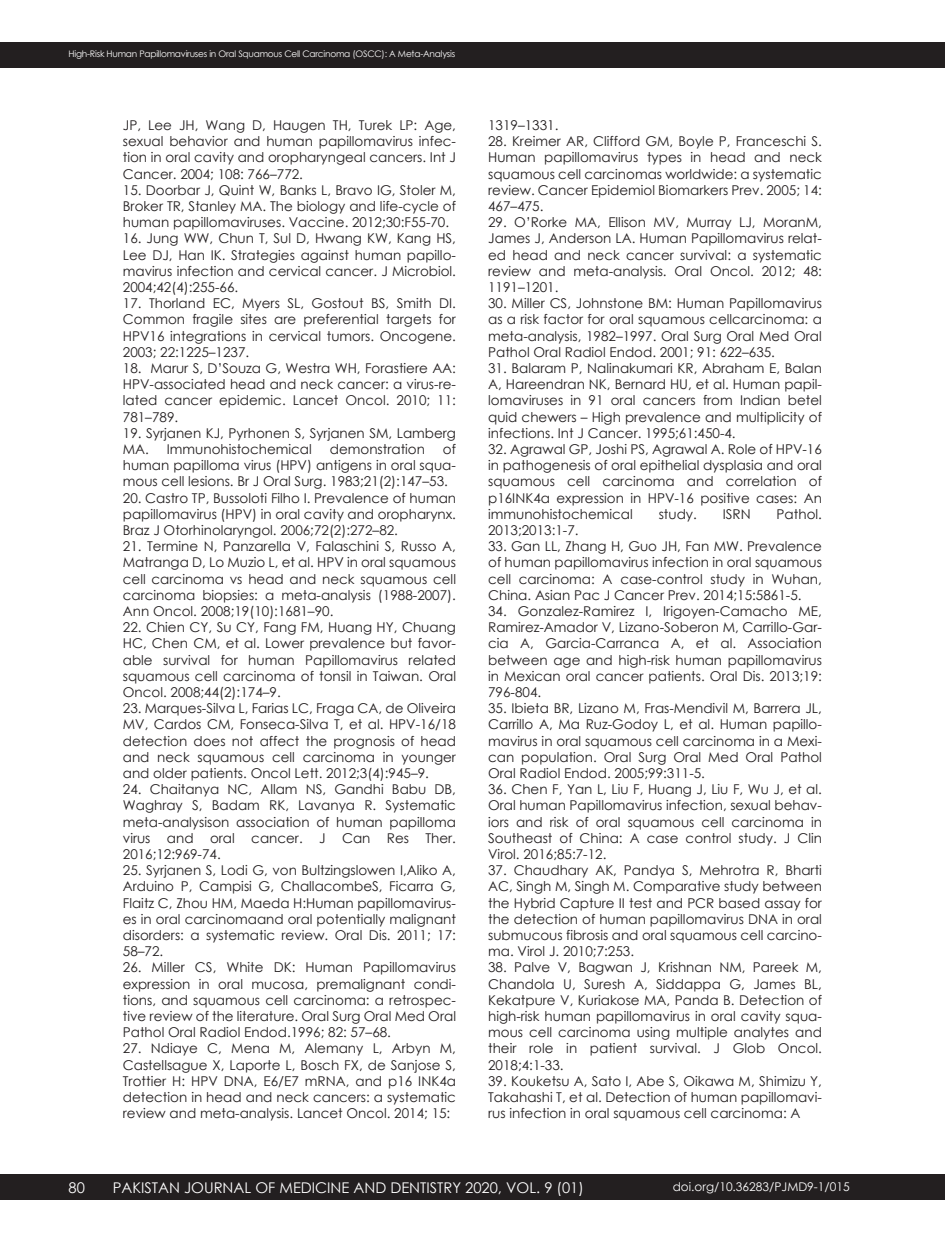
<style>
.page{position:relative;width:945px;height:1242px;background:#fff}
.page>*{position:absolute;margin:0;border:0;box-sizing:border-box;transform-origin:0 0}
.t1{font:14.7px "Century Gothic";color:#fff}
.t2{font:13.5px/16.2px "Century Gothic";color:#231f20;text-align:justify}
.t3{font:12px "Century Gothic";color:#fff}
.t4{font:9px "Century Gothic";letter-spacing:-.025em;color:#fff}
</style>
<div class="page">
<div style="left:0;top:42px;width:945px;height:26px;background:#231f20"></div>
<div style="left:0;top:1174px;width:945px;height:26px;background:#231f20"></div>
<p class="t4" style="left:69px;top:48px;width:388px">High-Risk Human Papillomaviruses in Oral Squamous Cell Carcinoma (OSCC): A Meta-Analysis</p>
<p class="t2" style="left:123px;top:117px;width:335px">JP, Lee JH, Wang D, Haugen TH, Turek LP: Age, sexual behavior and human papillomavirus infec&shy;tion in oral cavity and oropharyngeal cancers. Int J Cancer. 2004; 108: 766–772.</p>
<p class="t2" style="left:123px;top:181px;width:335px">15. Doorbar J, Quint W, Banks L, Bravo IG, Stoler M, Broker TR, Stanley MA. The biology and life-cycle of human papillomaviruses. Vaccine. 2012;30:F55-70.</p>
<p class="t2" style="left:123px;top:230px;width:335px">16. Jung WW, Chun T, Sul D, Hwang KW, Kang HS, Lee DJ, Han IK. Strategies against human papillo&shy;mavirus infection and cervical cancer. J Microbiol.<br>2004;42(4):255-66.</p>
<p class="t2" style="left:123px;top:295px;width:335px">17. Thorland EC, Myers SL, Gostout BS, Smith DI.<br>Common fragile sites are preferential targets for HPV16 integrations in cervical tumors. Oncogene.<br>2003; 22:1225–1237.</p>
<p class="t2" style="left:123px;top:360px;width:335px">18. Marur S, D’Souza G, Westra WH, Forastiere AA:<br>HPV-associated head and neck cancer: a virus-re&shy;lated cancer epidemic. Lancet Oncol. 2010; 11:<br>781–789.</p>
<p class="t2" style="left:123px;top:424px;width:335px">19. Syrjanen KJ, Pyrhonen S, Syrjanen SM, Lamberg<br>MA. Immunohistochemical</p>
<p class="t2" style="left:123px;top:441px;width:335px;text-indent:320px">of human papilloma virus (HPV) antigens in oral squa&shy;mous cell lesions. Br J Oral Surg. 1983;21(2):147–53.</p>
<p class="t2" style="left:123px;top:489px;width:335px">20. Castro TP, Bussoloti Filho I. Prevalence of human papillomavirus (HPV) in oral cavity and oropharynx.<br>Braz J Otorhinolaryngol. 2006;72(2):272–82.</p>
<p class="t2" style="left:123px;top:538px;width:335px">21. Termine N, Panzarella V, Falaschini S, Russo A, Matranga D, Lo Muzio L, et al. HPV in oral squamous cell carcinoma vs head and neck squamous cell carcinoma biopsies: a meta-analysis (1988-2007).<br>Ann Oncol. 2008;19(10):1681–90.</p>
<p class="t2" style="left:123px;top:619px;width:335px">22. Chien CY, Su CY, Fang FM, Huang HY, Chuang HC, Chen CM, et al. Lower prevalence but favor&shy;able survival for human Papillomavirus related squamous cell carcinoma of tonsil in Taiwan. Oral Oncol. 2008;44(2):174–9.</p>
<p class="t2" style="left:123px;top:700px;width:335px">23. Marques-Silva L, Farias LC, Fraga CA, de Oliveira MV, Cardos CM, Fonseca-Silva T, et al. HPV-16/18 detection does not affect the prognosis of head and neck squamous cell carcinoma in younger and older patients. Oncol Lett. 2012;3(4):945–9.</p>
<p class="t2" style="left:123px;top:781px;width:335px">24. Chaitanya NC, Allam NS, Gandhi Babu DB, Waghray S, Badam RK, Lavanya R. Systematic meta-analysison association of human papilloma virus and oral cancer. J Can Res Ther.<br>2016;12:969-74.</p>
<p class="t2" style="left:123px;top:862px;width:335px">25. Syrjanen S, Lodi G, von Bultzingslowen I,Aliko A, Arduino P, Campisi G, ChallacombeS, Ficarra G, Flaitz C, Zhou HM, Maeda H:Human papillomavirus&shy;es in oral carcinomaand oral potentially malignant disorders: a systematic review. Oral Dis. 2011; 17:<br>58–72.</p>
<p class="t2" style="left:123px;top:959px;width:335px">26. Miller CS, White DK: Human Papillomavirus expression in oral mucosa, premalignant condi&shy;tions, and squamous cell carcinoma: a retrospec&shy;tive review of the literature. Oral Surg Oral Med Oral Pathol Oral Radiol Endod.1996; 82: 57–68.</p>
<p class="t2" style="left:123px;top:1040px;width:335px">27. Ndiaye C, Mena M, Alemany L, Arbyn M, Castellsague X, Laporte L, Bosch FX, de Sanjose S, Trottier H: HPV DNA, E6/E7 mRNA, and p16 INK4a detection in head and neck cancers: a systematic review and meta-analysis. Lancet Oncol. 2014; 15:</p>
<p class="t2" style="left:330px;top:441px;width:97px">demonstration</p>
<p class="t2" style="left:488px;top:117px;width:72px">1319–1331.</p>
<p class="t2" style="left:488px;top:133px;width:335px">28. Kreimer AR, Clifford GM, Boyle P, Franceschi S.<br>Human papillomavirus types in head and neck squamous cell carcinomas worldwide: a systematic review. Cancer Epidemiol Biomarkers Prev. 2005; 14:<br>467–475.</p>
<p class="t2" style="left:488px;top:214px;width:335px">29. O’Rorke MA, Ellison MV, Murray LJ, MoranM, James J, Anderson LA. Human Papillomavirus relat&shy;ed head and neck cancer survival: a systematic review and meta-analysis. Oral Oncol. 2012; 48:<br>1191–1201.</p>
<p class="t2" style="left:488px;top:295px;width:335px">30. Miller CS, Johnstone BM: Human Papillomavirus as a risk factor for oral squamous cellcarcinoma: a meta-analysis, 1982–1997. Oral Surg Oral Med Oral Pathol Oral Radiol Endod. 2001; 91: 622–635.</p>
<p class="t2" style="left:488px;top:360px;width:335px">31. Balaram P, Nalinakumari KR, Abraham E, Balan A, Hareendran NK, Bernard HU, et al. Human papil&shy;lomaviruses in 91 oral cancers from Indian betel quid chewers – High prevalence and multiplicity of infections. Int J Cancer. 1995;61:450-4.</p>
<p class="t2" style="left:488px;top:441px;width:335px">32. Agrawal GP, Joshi PS, Agrawal A. Role of HPV-16 in pathogenesis of oral epithelial dysplasia and oral squamous cell carcinoma and correlation of p16INK4a expression in HPV-16 positive cases: An immunohistochemical</p>
<p class="t2" style="left:659px;top:505px;width:40px">study.</p>
<p class="t2" style="left:723px;top:505px;width:29px">ISRN</p>
<p class="t2" style="left:777px;top:505px;width:47px">Pathol.</p>
<p class="t2" style="left:488px;top:522px;width:92px">2013;2013:1-7.</p>
<p class="t2" style="left:488px;top:538px;width:335px">33. Gan LL, Zhang H, Guo JH, Fan MW. Prevalence of human papillomavirus infection in oral squamous cell carcinoma: A case-control study in Wuhan, China. Asian Pac J Cancer Prev. 2014;15:5861-5.</p>
<p class="t2" style="left:488px;top:603px;width:335px">34. Gonzalez-Ramirez I, Irigoyen-Camacho ME, Ramirez-Amador V, Lizano-Soberon M, Carrillo-Gar&shy;cia A, Garcia-Carranca A, et al. Association between age and high-risk human papillomavirus in Mexican oral cancer patients. Oral Dis. 2013;19:<br>796-804.</p>
<p class="t2" style="left:488px;top:700px;width:335px">35. Ibieta BR, Lizano M, Fras-Mendivil M, Barrera JL, Carrillo A, Ma Ruz-Godoy L, et al. Human papillo&shy;mavirus in oral squamous cell carcinoma in a Mexi&shy;can population. Oral Surg Oral Med Oral Pathol Oral Radiol Endod. 2005;99:311-5.</p>
<p class="t2" style="left:488px;top:781px;width:335px">36. Chen F, Yan L, Liu F, Huang J, Liu F, Wu J, et al.<br>Oral human Papillomavirus infection, sexual behav&shy;iors and risk of oral squamous cell carcinoma in Southeast of China: A case control study. J Clin Virol. 2016;85:7-12.</p>
<p class="t2" style="left:488px;top:862px;width:335px">37. Chaudhary AK, Pandya S, Mehrotra R, Bharti AC, Singh M, Singh M. Comparative study between the Hybrid Capture II test and PCR based assay for the detection of human papillomavirus DNA in oral submucous fibrosis and oral squamous cell carcino&shy;ma. Virol J. 2010;7:253.</p>
<p class="t2" style="left:488px;top:959px;width:335px">38. Palve V, Bagwan J, Krishnan NM, Pareek M, Chandola U, Suresh A, Siddappa G, James BL, Kekatpure V, Kuriakose MA, Panda B. Detection of high-risk human papillomavirus in oral cavity squa&shy;mous cell carcinoma using multiple analytes and their role in patient survival. J Glob Oncol.<br>2018;4:1-33.</p>
<p class="t2" style="left:488px;top:1072px;width:335px">39. Kouketsu A, Sato I, Abe S, Oikawa M, Shimizu Y, Takahashi T, et al. Detection of human papillomavi&shy;rus infection in oral squamous cell carcinoma: A</p>
<p class="t1" style="left:69px;top:1178px;width:18px">80</p>
<p class="t1" style="left:113px;top:1178px;width:473px">PAKISTAN JOURNAL OF MEDICINE AND DENTISTRY 2020, VOL. 9 (01)</p>
<p class="t3" style="left:673px;top:1178px;width:179px">doi.org/10.36283/PJMD9-1/015</p>
</div>
